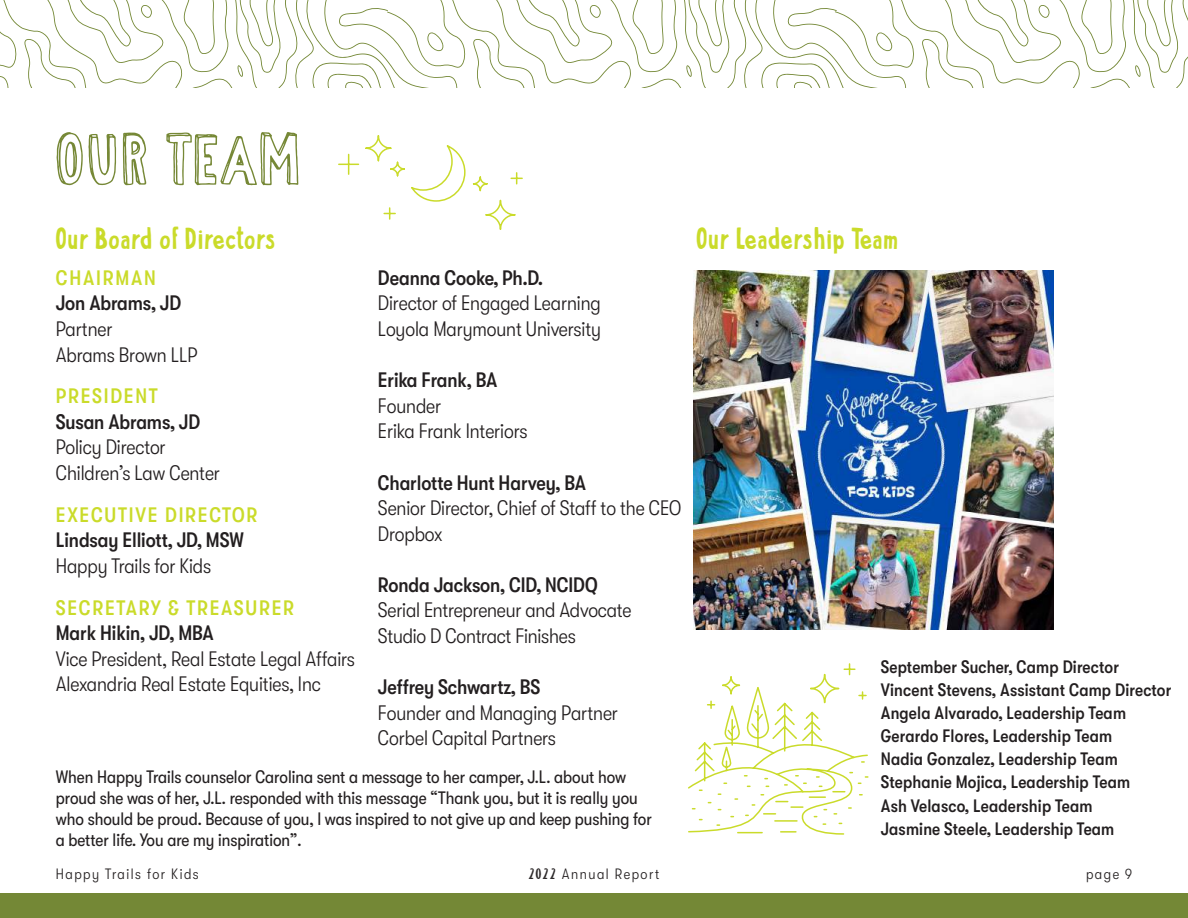
<style>
.page{position:relative;width:1188px;height:918px;background:#fff}
.page>*{position:absolute;margin:0;border:0;box-sizing:border-box;transform-origin:0 0}
.t1{font:60px "Stackup Shadow";letter-spacing:.025em;color:#768836}
.t2{font:700 27px "Stackup";color:#cadb2a}
.t3{font:300 condensed 20.85px/25.5px "GT Walsheim Pro";letter-spacing:-.005em;color:#231f20}
.t4{font:500 condensed 20.85px "GT Walsheim Pro";letter-spacing:-.005em;color:#231f20}
.t5{font:500 condensed 20.85px "GT Walsheim Pro";letter-spacing:.085em;color:#cadb2a}
.t6{font:condensed 18px/21px "GT Walsheim Pro";color:#231f20}
.t7{font:500 condensed 18px/23.1px "GT Walsheim Pro";letter-spacing:.01em;color:#231f20}
.t8{font:300 condensed 15px "GT Walsheim Pro";letter-spacing:.1em;color:#231f20}
.s1{font-family:"Pine Forest Press";font-weight:400;font-stretch:normal}
</style>
<div class="page">
<svg style="left:0;top:0;width:1188px;height:88px"></svg>
<div style="left:0;top:893px;width:1188px;height:25px;background:#748836"></div>
<svg style="left:688px;top:663px;width:181px;height:172px"></svg>
<svg style="left:338px;top:135px;width:185px;height:95px"></svg>
<img style="left:694px;top:270px;width:359px;height:359px">
<h1 class="t1" style="left:56px;top:131px;width:248px">OUR TEAM</h1>
<p class="t2" style="left:56px;top:225px;width:222px">Our Board of Directors</p>
<p class="t2" style="left:696px;top:225px;width:204px">Our Leadership Team</p>
<p class="t5" style="left:56px;top:266px;width:102px">CHAIRMAN</p>
<p class="t4" style="left:56px;top:292px;width:127px">Jon Abrams, JD</p>
<p class="t3" style="left:56px;top:316px;width:143px">Partner<br>Abrams Brown LLP</p>
<p class="t5" style="left:56px;top:385px;width:103px">PRESIDENT</p>
<p class="t4" style="left:56px;top:410px;width:146px">Susan Abrams, JD</p>
<p class="t3" style="left:56px;top:435px;width:166px">Policy Director<br>Children’s Law Center</p>
<p class="t5" style="left:56px;top:503px;width:203px">EXECUTIVE DIRECTOR</p>
<p class="t4" style="left:56px;top:529px;width:190px">Lindsay Elliott, JD, MSW</p>
<p class="t3" style="left:56px;top:553px;width:157px">Happy Trails for Kids</p>
<p class="t5" style="left:56px;top:596px;width:240px">SECRETARY &amp; TREASURER</p>
<p class="t4" style="left:56px;top:621px;width:160px">Mark Hikin, JD, MBA</p>
<p class="t3" style="left:56px;top:646px;width:301px">Vice President, Real Estate Legal Affairs<br>Alexandria Real Estate Equities, Inc</p>
<p class="t4" style="left:378px;top:266px;width:167px">Deanna Cooke, Ph.D.</p>
<p class="t3" style="left:378px;top:291px;width:224px">Director of Engaged Learning<br>Loyola Marymount University</p>
<p class="t4" style="left:378px;top:368px;width:121px">Erika Frank, BA</p>
<p class="t3" style="left:378px;top:393px;width:151px">Founder<br>Erika Frank Interiors</p>
<p class="t4" style="left:378px;top:471px;width:210px">Charlotte Hunt Harvey, BA</p>
<p class="t3" style="left:378px;top:495px;width:305px">Senior Director, Chief of Staff to the CEO<br>Dropbox</p>
<p class="t4" style="left:378px;top:573px;width:221px">Ronda Jackson, CID, NCIDQ</p>
<p class="t3" style="left:378px;top:598px;width:255px">Serial Entrepreneur and Advocate<br>Studio D Contract Finishes</p>
<p class="t4" style="left:378px;top:675px;width:164px">Jeffrey Schwartz, BS</p>
<p class="t3" style="left:378px;top:700px;width:242px">Founder and Managing Partner<br>Corbel Capital Partners</p>
<p class="t7" style="left:881px;top:655px;width:292px">September Sucher, Camp Director Vincent Stevens, Assistant Camp Director Angela Alvarado, Leadership Team Gerardo Flores, Leadership Team<br>Nadia Gonzalez, Leadership Team Stephanie Mojica, Leadership Team<br>Ash Velasco, Leadership Team<br>Jasmine Steele, Leadership Team</p>
<p class="t6" style="left:56px;top:767px;width:598px">When Happy Trails counselor Carolina sent a message to her camper, J.L. about how proud she was of her, J.L. responded with this message “Thank you, but it is really you who should be proud. Because of you, I was inspired to not give up and keep pushing for a better life. You are my inspiration”.</p>
<p class="t8" style="left:56px;top:865px;width:144px">Happy Trails for Kids</p>
<p class="t8" style="left:529px;top:865px;width:132px"><span class="s1">2022</span> Annual Report</p>
<p class="t8" style="left:1086px;top:865px;width:48px">page 9</p>
</div>
